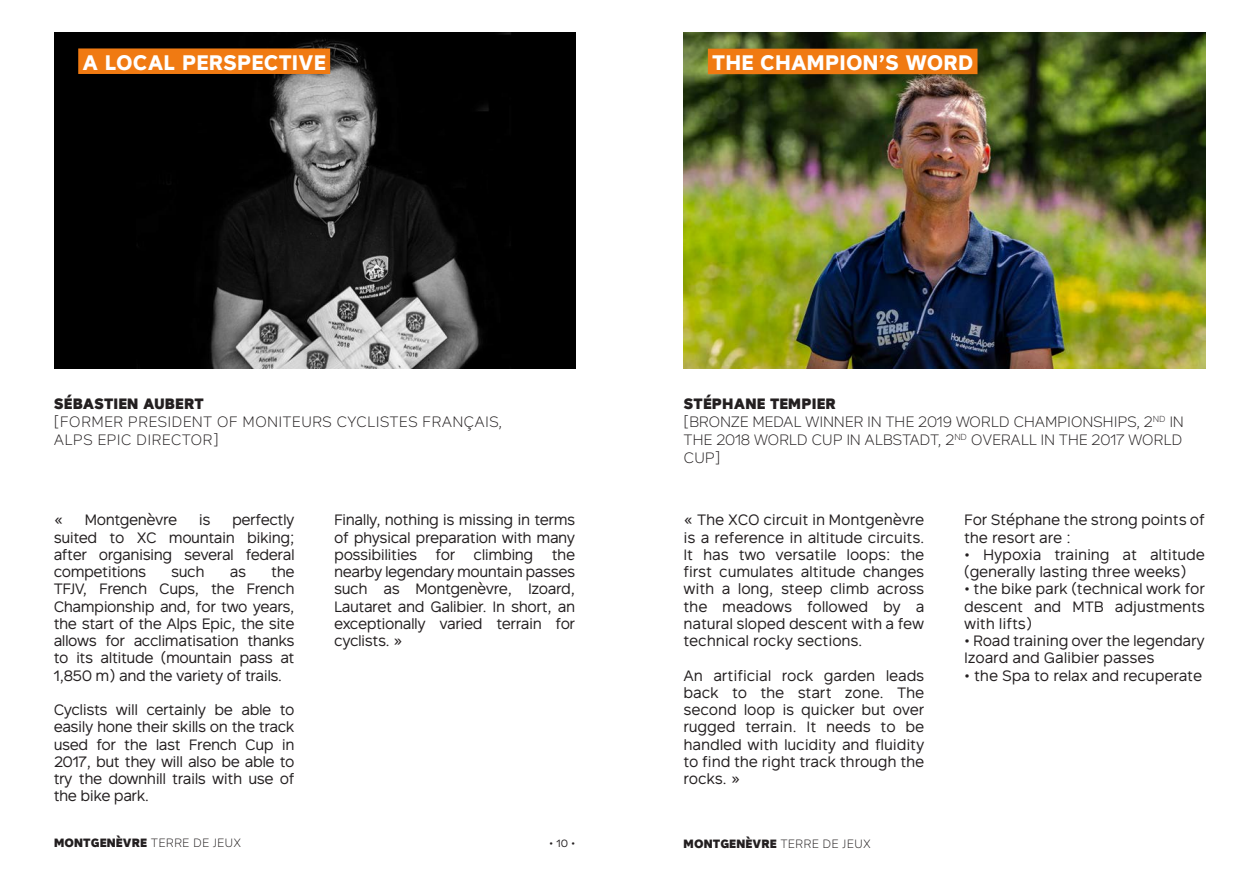
<style>
.page{position:relative;width:1259px;height:893px;background:#fff}
.page>*{position:absolute;margin:0;border:0;box-sizing:border-box;transform-origin:0 0}
.t1{font:700 21px "Rutan";letter-spacing:.01em;color:#fff}
.t2{font:15px/17.2px "Rutan";letter-spacing:-.01em;color:#231f20;text-align:justify}
.t3{font:300 15px/18px "Rutan";letter-spacing:.005em;color:#231f20;text-align:justify}
.t4{font:900 15px "Rutan";letter-spacing:.01em;color:#231f20}
.t5{font:15px "Rutan";letter-spacing:-.03em;color:#231f20}
.t6{font:900 12px "Rutan";letter-spacing:.01em;color:#231f20}
.t7{font:10.5px "Rutan";color:#231f20}
.s1{font-weight:300}
</style>
<div class="page">
<img style="left:54px;top:33px;width:521px;height:336px">
<div style="left:78px;top:48px;width:252px;height:26px;background:#f07a12"></div>
<img style="left:683px;top:33px;width:522px;height:336px">
<div style="left:708px;top:49px;width:269px;height:25px;background:#f07a12"></div>
<p class="t1" style="left:83px;top:45px;width:245px">A LOCAL PERSPECTIVE</p>
<p class="t1" style="left:712px;top:45px;width:262px">THE CHAMPION’S WORD</p>
<p class="t4" style="left:54px;top:391px;width:151px">SÉBASTIEN AUBERT</p>
<p class="t3" style="left:54px;top:412px;width:450px">[FORMER PRESIDENT OF MONITEURS CYCLISTES FRANÇAIS,</p>
<p class="t3" style="left:54px;top:430px;width:166px">ALPS EPIC DIRECTOR]</p>
<p class="t2" style="left:54px;top:511px;width:11px">«</p>
<p class="t5" style="left:85px;top:508px;width:94px">Montgenèvre</p>
<p class="t2" style="left:199px;top:511px;width:13px">is</p>
<p class="t2" style="left:54px;top:511px;width:242px;text-indent:178px">perfectly suited to XC mountain biking; after organising several federal competitions</p>
<p class="t2" style="left:54px;top:562px;width:242px;text-indent:217px">the TFJV, French Cups, the French Championship and, for two years, the start of the Alps Epic, the site allows for acclimatisation thanks to its altitude (mountain pass at 1,850 m) and the variety of trails.</p>
<p class="t2" style="left:54px;top:700px;width:242px">Cyclists will certainly be able to easily hone their skills on the track used for the last French Cup in 2017, but they will also be able to try the downhill trails with use of the bike park.</p>
<p class="t2" style="left:171px;top:562px;width:35px">such</p>
<p class="t2" style="left:230px;top:562px;width:18px">as</p>
<p class="t2" style="left:334px;top:511px;width:242px">Finally, nothing is missing in terms of physical preparation with many possibilities for climbing the nearby legendary mountain passes such as Montgenèvre, Izoard, Lautaret and Galibier. In short, an exceptionally varied terrain for cyclists. »</p>
<p class="t4" style="left:683px;top:392px;width:154px">STÉPHANE TEMPIER</p>
<p class="t3" style="left:683px;top:412px;width:502px">[BRONZE MEDAL WINNER IN THE 2019 WORLD CHAMPIONSHIPS, 2<sup>ND</sup> IN THE 2018 WORLD CUP IN ALBSTADT, 2<sup>ND</sup> OVERALL IN THE 2017 WORLD CUP]</p>
<p class="t2" style="left:683px;top:511px;width:242px">« The XCO circuit in Montgenèvre is a reference in altitude circuits.<br>It has two versatile loops: the first cumulates altitude changes with a long, steep climb across the meadows followed by a natural sloped descent with a few technical rocky sections.</p>
<p class="t2" style="left:683px;top:666px;width:242px">An artificial rock garden leads back to the start zone. The second loop is quicker but over rugged terrain. It needs to be handled with lucidity and fluidity to find the right track through the rocks. »</p>
<p class="t2" style="left:964px;top:511px;width:242px">For Stéphane the strong points of the resort are :</p>
<p class="t2" style="left:964px;top:545px;width:242px">• Hypoxia training at altitude (generally lasting three weeks)</p>
<p class="t2" style="left:964px;top:580px;width:242px">• the bike park (technical work for descent and MTB adjustments with lifts)</p>
<p class="t2" style="left:964px;top:631px;width:242px">• Road training over the legendary<br>Izoard and Galibier passes</p>
<p class="t2" style="left:964px;top:666px;width:240px">• the Spa to relax and recuperate</p>
<p class="t6" style="left:54px;top:833px;width:189px">MONTGENÈVRE <span class="s1">TERRE DE JEUX</span></p>
<p class="t7" style="left:549px;top:834px;width:28px">• 10 •</p>
<p class="t6" style="left:683px;top:833px;width:189px">MONTGENÈVRE <span class="s1">TERRE DE JEUX</span></p>
</div>
